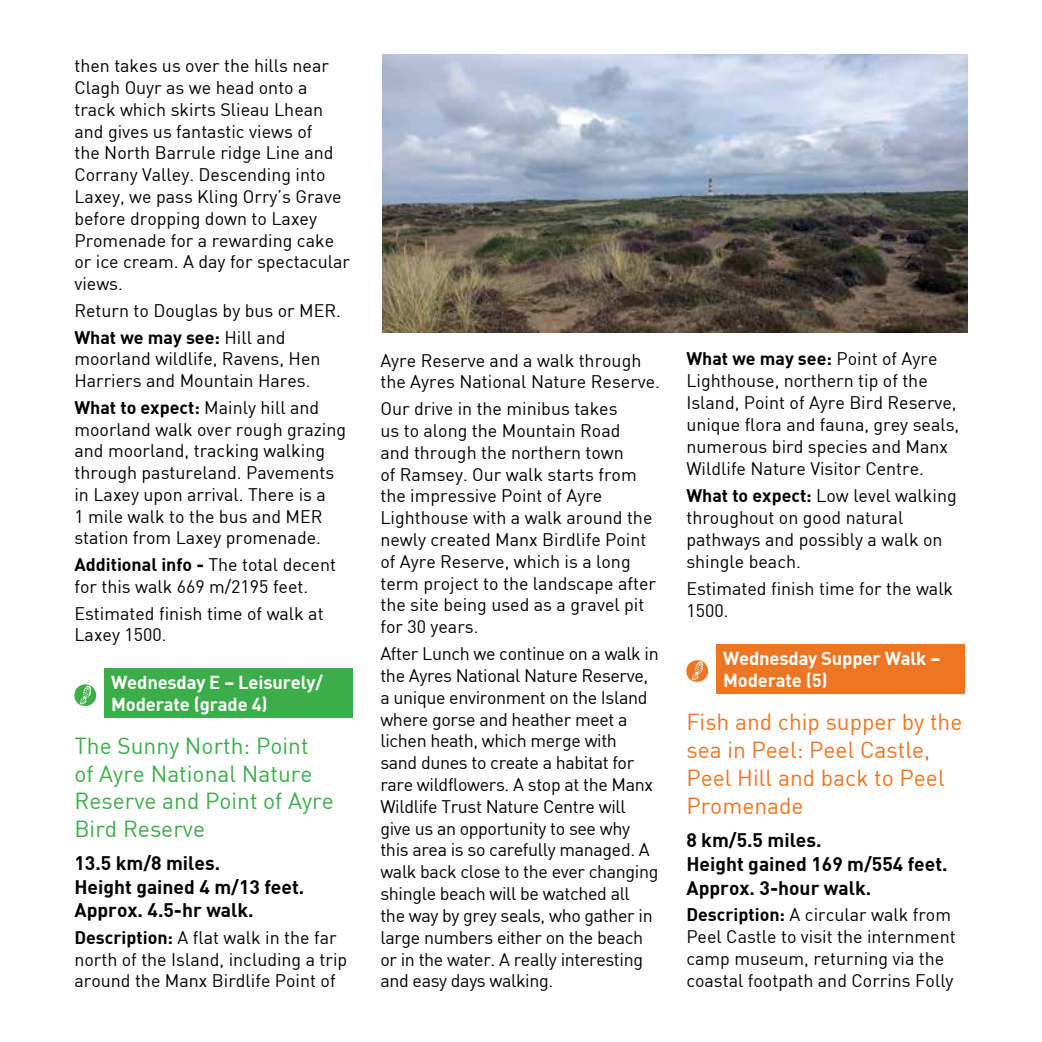
<style>
.page{position:relative;width:1042px;height:1042px;background:#fff}
.page>*{position:absolute;margin:0;border:0;box-sizing:border-box;transform-origin:0 0}
.t1{font:22.75px/27.8px "DIN";color:#ed7624}
.t2{font:22.75px/27.7px "DIN";color:#3cae49}
.t3{font:700 19.25px/23.4px "DIN";color:#000}
.t4{font:700 18.38px/22.1px "DIN";letter-spacing:-.01em;color:#fff}
.t5{font:17.85px/21.7px "DIN";color:#000}
.t6{font:17.85px/21.9px "DIN";letter-spacing:-.02em;color:#000}
.s1{font-weight:700}
</style>
<div class="page">
<div style="left:104px;top:668px;width:248px;height:50px;background:#3cae49"></div>
<svg style="left:74px;top:684px;width:22px;height:22px"></svg>
<div style="left:716px;top:644px;width:248px;height:50px;background:#ed7624"></div>
<svg style="left:686px;top:660px;width:22px;height:22px"></svg>
<img style="left:382px;top:55px;width:585px;height:277px">
<p class="t5" style="left:74px;top:55px;width:277px">then takes us over the hills near<br>Clagh Ouyr as we head onto a track which skirts Slieau Lhean and gives us fantastic views of<br>the North Barrule ridge Line and<br>Corrany Valley. Descending into<br>Laxey, we pass Kling Orry’s Grave before dropping down to Laxey<br>Promenade for a rewarding cake or ice cream. A day for spectacular views.</p>
<p class="t5" style="left:74px;top:297px;width:268px;line-height:26.8px">Return to Douglas by bus or MER.<br><span class="s1">What we may see:</span> Hill and</p>
<p class="t5" style="left:74px;top:348px;width:248px">moorland wildlife, Ravens, Hen<br>Harriers and Mountain Hares.</p>
<p class="t5" style="left:74px;top:396px;width:273px"><span class="s1">What to expect:</span> Mainly hill and moorland walk over rough grazing and moorland, tracking walking through pastureland. Pavements in Laxey upon arrival. There is a<br>1 mile walk to the bus and MER station from Laxey promenade.</p>
<p class="t5" style="left:74px;top:553px;width:263px"><span class="s1">Additional info -</span> The total decent for this walk 669 m/2195 feet.</p>
<p class="t5" style="left:74px;top:602px;width:251px">Estimated finish time of walk at<br>Laxey 1500.</p>
<p class="t4" style="left:111px;top:671px;width:213px">Wednesday E – Leisurely/<br>Moderate (grade 4)</p>
<p class="t2" style="left:74px;top:731px;width:261px">The Sunny North: Point<br>of Ayre National Nature<br>Reserve and Point of Ayre<br>Bird Reserve</p>
<p class="t3" style="left:74px;top:851px;width:231px">13.5 km/8 miles.<br>Height gained 4 m/13 feet.<br>Approx. 4.5-hr walk.</p>
<p class="t5" style="left:74px;top:926px;width:274px"><span class="s1">Description:</span> A flat walk in the far north of the Island, including a trip around the Manx Birdlife Point of</p>
<p class="t5" style="left:380px;top:349px;width:281px">Ayre Reserve and a walk through the Ayres National Nature Reserve.</p>
<p class="t5" style="left:380px;top:397px;width:277px">Our drive in the minibus takes<br>us to along the Mountain Road<br>and through the northern town<br>of Ramsey. Our walk starts from the impressive Point of Ayre<br>Lighthouse with a walk around the newly created Manx Birdlife Point of Ayre Reserve, which is a long term project to the landscape after the site being used as a gravel pit for 30 years.</p>
<p class="t6" style="left:380px;top:642px;width:280px">After Lunch we continue on a walk in the Ayres National Nature Reserve, a unique environment on the Island where gorse and heather meet a lichen heath, which merge with<br>sand dunes to create a habitat for rare wildflowers. A stop at the Manx Wildlife Trust Nature Centre will give us an opportunity to see why this area is so carefully managed. A walk back close to the ever changing shingle beach will be watched all the way by grey seals, who gather in large numbers either on the beach or in the water. A really interesting and easy days walking.</p>
<p class="t5" style="left:686px;top:347px;width:274px"><span class="s1">What we may see:</span> Point of Ayre<br>Lighthouse, northern tip of the<br>Island, Point of Ayre Bird Reserve, unique flora and fauna, grey seals, numerous bird species and Manx<br>Wildlife Nature Visitor Centre.</p>
<p class="t5" style="left:686px;top:484px;width:272px"><span class="s1">What to expect:</span> Low level walking throughout on good natural pathways and possibly a walk on shingle beach.</p>
<p class="t5" style="left:686px;top:577px;width:268px">Estimated finish time for the walk<br>1500.</p>
<p class="t4" style="left:723px;top:647px;width:219px">Wednesday Supper Walk –<br>Moderate (5)</p>
<p class="t1" style="left:686px;top:707px;width:278px">Fish and chip supper by the sea in Peel: Peel Castle,<br>Peel Hill and back to Peel<br>Promenade</p>
<p class="t3" style="left:686px;top:827px;width:263px">8 km/5.5 miles.<br>Height gained 169 m/554 feet.<br>Approx. 3-hour walk.</p>
<p class="t5" style="left:686px;top:903px;width:271px"><span class="s1">Description:</span> A circular walk from Peel Castle to visit the internment camp museum, returning via the coastal footpath and Corrins Folly</p>
</div>
